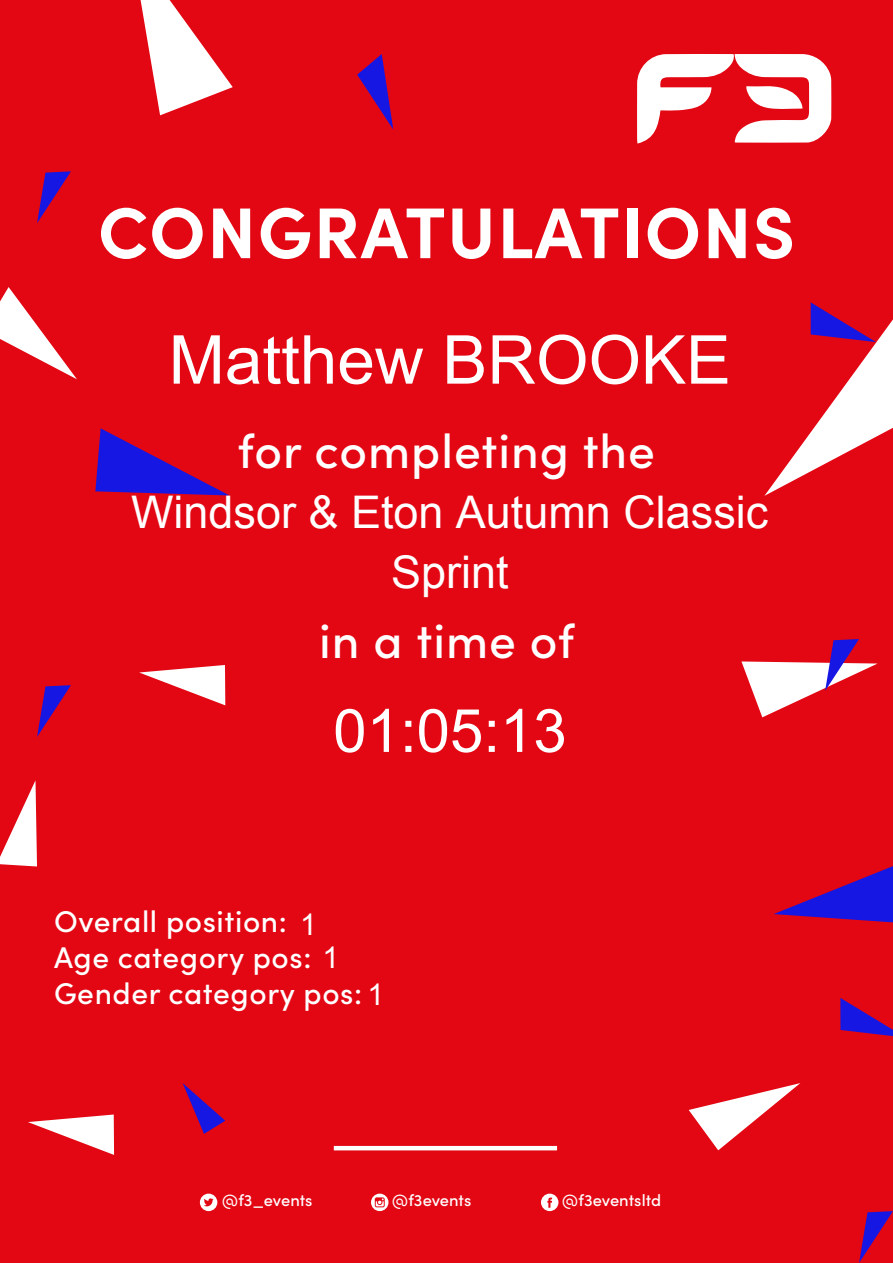
<style>
.page{position:relative;width:893px;height:1263px;background:#e30613}
.page>*{position:absolute;margin:0;border:0;box-sizing:border-box;transform-origin:0 0}
.t1{font:700 72px "Sofia Pro";letter-spacing:.02em;color:#fff}
.t2{font:67.5px "Arial";color:#fff}
.t3{font:60px "Arial";color:#fff}
.t4{font:500 48px "Sofia Pro";letter-spacing:.02em;color:#fff}
.t5{font:45px "Arial";color:#fff}
.t6{font:500 30px/36px "Sofia Pro";letter-spacing:.02em;color:#fff}
.t7{font:30px "Arial";color:#fff}
.t8{font:500 16.5px "Sofia Pro";color:#fff}
.s1{font-family:"Arial";font-weight:400}
</style>
<div class="page">
<hr style="left:334px;top:1146px;width:223px;height:4px;background:#fff">
<svg style="left:139px;top:665px;width:86px;height:40px"></svg>
<svg style="left:0;top:780px;width:37px;height:86px"></svg>
<svg style="left:28px;top:1114px;width:86px;height:41px"></svg>
<svg style="left:141px;top:0;width:92px;height:115px"></svg>
<svg style="left:689px;top:1083px;width:111px;height:67px"></svg>
<svg style="left:0;top:287px;width:77px;height:92px"></svg>
<svg style="left:774px;top:866px;width:119px;height:56px"></svg>
<svg style="left:95px;top:428px;width:134px;height:67px"></svg>
<svg style="left:764px;top:302px;width:129px;height:194px"></svg>
<svg style="left:840px;top:998px;width:53px;height:38px"></svg>
<svg style="left:37px;top:685px;width:34px;height:52px"></svg>
<svg style="left:741px;top:639px;width:137px;height:78px"></svg>
<svg style="left:37px;top:171px;width:34px;height:52px"></svg>
<svg style="left:859px;top:1211px;width:34px;height:52px"></svg>
<svg style="left:357px;top:54px;width:36px;height:75px"></svg>
<svg style="left:183px;top:1083px;width:42px;height:51px"></svg>
<svg style="left:541px;top:1193px;width:17px;height:18px"></svg>
<svg style="left:200px;top:1193px;width:17px;height:18px"></svg>
<svg style="left:371px;top:1193px;width:17px;height:18px"></svg>
<svg style="left:637px;top:54px;width:194px;height:90px"></svg>
<h1 class="t1" style="left:98px;top:177px;width:699px">CONGRATULATIONS</h1>
<h2 class="t2" style="left:169px;top:323px;width:564px">Matthew BROOKE</h2>
<h3 class="t4" style="left:238px;top:416px;width:419px">for completing the</h3>
<h3 class="t5" style="left:131px;top:488px;width:639px">Windsor &amp; Eton Autumn Classic</h3>
<h3 class="t5" style="left:391px;top:548px;width:119px">Sprint</h3>
<h3 class="t4" style="left:319px;top:605px;width:257px">in a time of</h3>
<h3 class="t3" style="left:333px;top:698px;width:235px">01:05:13</h3>
<p class="t6" style="left:54px;top:901px;width:332px">Overall position:<br>Age category pos: <span class="s1">1<br></span>Gender category pos: <span class="s1">1</span></p>
<p class="t7" style="left:300px;top:908px;width:18px">1</p>
<p class="t8" style="left:222px;top:1188px;width:92px">@f3_events</p>
<p class="t8" style="left:392px;top:1188px;width:81px">@f3events</p>
<p class="t8" style="left:562px;top:1188px;width:101px">@f3eventsltd</p>
</div>
